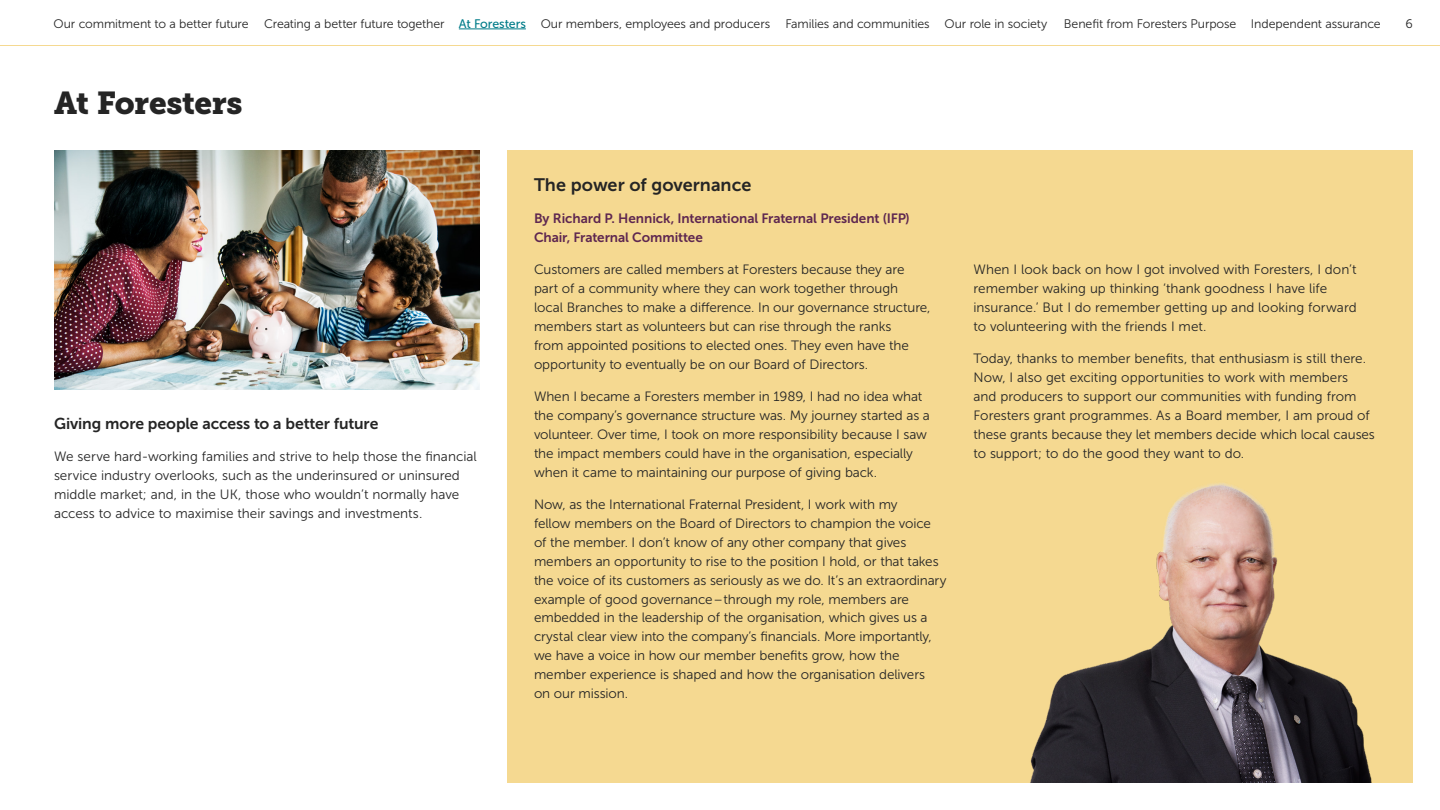
<style>
.page{position:relative;width:1440px;height:810px;background:#fff}
.page>*{position:absolute;margin:0;border:0;box-sizing:border-box;transform-origin:0 0}
.t1{font:31.5px "Museo Slab 900";letter-spacing:-.015em;color:#252525}
.t2{font:18px "Museo Sans 700";letter-spacing:.005em;color:#252525}
.t3{font:15.75px "Museo Sans 700";letter-spacing:-.005em;color:#252525}
.t4{font:13.5px/18.9px "Museo Sans 300";letter-spacing:-.005em;color:#252525}
.t5{font:13.5px/18.9px "Museo Sans 700";letter-spacing:-.005em;color:#5e2750}
.t6{font:12.38px "Museo Sans 300";letter-spacing:-.01em;color:#252525}
.s1{font-family:"Museo Sans 500";color:#007c89}
</style>
<div class="page">
<hr style="left:459px;top:29px;width:67px;height:1px;background:#007c89">
<hr style="left:0;top:45px;width:1440px;height:1px;background:#f5d991">
<img style="left:54px;top:150px;width:426px;height:240px">
<div style="left:507px;top:150px;width:906px;height:633px;background:#f5d991"></div>
<img style="left:1030px;top:483px;width:342px;height:300px">
<p class="t6" style="left:54px;top:17px;width:995px">Our commitment to a better future Creating a better future together <span class="s1">At Foresters</span> Our members, employees and producers Families and communities Our role in society</p>
<p class="t6" style="left:1064px;top:17px;width:318px">Benefit from Foresters Purpose Independent assurance</p>
<p class="t6" style="left:1406px;top:17px;width:9px">6</p>
<h1 class="t1" style="left:54px;top:84px;width:190px">At Foresters</h1>
<p class="t3" style="left:54px;top:415px;width:326px">Giving more people access to a better future</p>
<p class="t4" style="left:54px;top:447px;width:424px">We serve hard-working families and strive to help those the financial service industry overlooks, such as the underinsured or uninsured middle market; and, in the UK, those who wouldn’t normally have access to advice to maximise their savings and investments.</p>
<h2 class="t2" style="left:534px;top:174px;width:219px">The power of governance</h2>
<p class="t5" style="left:534px;top:209px;width:377px">By Richard P. Hennick, International Fraternal President (IFP)<br>Chair, Fraternal Committee</p>
<p class="t4" style="left:534px;top:260px;width:398px">Customers are called members at Foresters because they are part of a community where they can work together through local Branches to make a difference. In our governance structure, members start as volunteers but can rise through the ranks<br>from appointed positions to elected ones. They even have the opportunity to eventually be on our Board of Directors.</p>
<p class="t4" style="left:534px;top:387px;width:397px">When I became a Foresters member in 1989, I had no idea what the company’s governance structure was. My journey started as a volunteer. Over time, I took on more responsibility because I saw the impact members could have in the organisation, especially when it came to maintaining our purpose of giving back.</p>
<p class="t4" style="left:534px;top:495px;width:414px">Now, as the International Fraternal President, I work with my<br>fellow members on the Board of Directors to champion the voice of the member. I don’t know of any other company that gives members an opportunity to rise to the position I hold, or that takes the voice of its customers as seriously as we do. It’s an extraordinary example of good governance–through my role, members are embedded in the leadership of the organisation, which gives us a crystal clear view into the company’s financials. More importantly, we have a voice in how our member benefits grow, how the member experience is shaped and how the organisation delivers<br>on our mission.</p>
<p class="t4" style="left:974px;top:260px;width:385px">When I look back on how I got involved with Foresters, I don’t remember waking up thinking ‘thank goodness I have life insurance.’ But I do remember getting up and looking forward to volunteering with the friends I met.</p>
<p class="t4" style="left:974px;top:349px;width:403px">Today, thanks to member benefits, that enthusiasm is still there.<br>Now, I also get exciting opportunities to work with members<br>and producers to support our communities with funding from Foresters grant programmes. As a Board member, I am proud of these grants because they let members decide which local causes to support; to do the good they want to do.</p>
</div>
